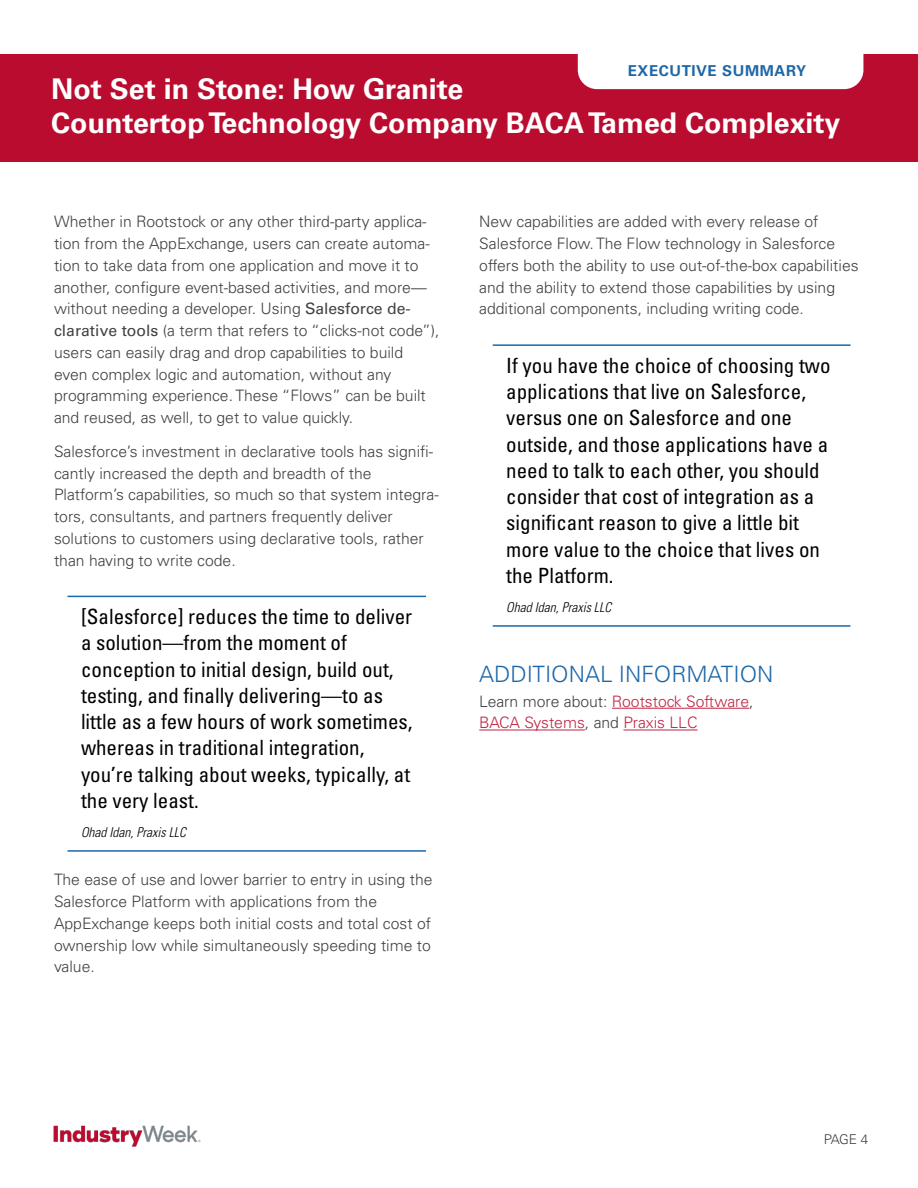
<style>
.page{position:relative;width:918px;height:1188px;background:#fff}
.page>*{position:absolute;margin:0;border:0;box-sizing:border-box;transform-origin:0 0}
.t1{font:700 28.5px/34.2px "Univers LT Std";color:#fff}
.t2{font:300 22.5px "Univers LT Std";color:#1d67a8}
.t3{font:condensed 21px/26.2px "Univers LT Std";color:#000}
.t4{font:300 15.75px/21.8px "Univers LT Std";color:#414042}
.t5{font:300 15.75px/21.8px "Univers LT Std";color:#c12444}
.t6{font:700 15px "Univers LT Std";letter-spacing:.04em;color:#1d67a8}
.t7{font:italic 300 condensed 13.5px "Univers LT Std";color:#000}
.t8{font:300 13.5px "Univers LT Std";color:#414042}
.s1{font-weight:400}
.s2{color:#414042}
</style>
<div class="page">
<div style="left:0;top:54px;width:918px;height:108px;background:#ba0c2f"></div>
<div style="left:578px;top:54px;width:285px;height:35px;background:#fff"></div>
<img style="left:53px;top:1125px;width:148px;height:22px">
<hr style="left:68px;top:596px;width:358px;height:1px;background:#1d67a8">
<hr style="left:68px;top:850px;width:358px;height:2px;background:#1d67a8">
<hr style="left:493px;top:344px;width:357px;height:2px;background:#1d67a8">
<hr style="left:493px;top:625px;width:357px;height:2px;background:#1d67a8">
<hr style="left:612px;top:708px;width:137px;height:1px;background:#c12444">
<hr style="left:479px;top:730px;width:106px;height:1px;background:#c12444">
<hr style="left:623px;top:730px;width:75px;height:1px;background:#c12444">
<p class="t6" style="left:628px;top:62px;width:180px">EXECUTIVE SUMMARY</p>
<h1 class="t1" style="left:51px;top:72px;width:791px">Not Set in Stone: How Granite<br>Countertop Technology Company BACA Tamed Complexity</h1>
<p class="t4" style="left:54px;top:211px;width:387px">Whether in Rootstock or any other third-party applica&shy;tion from the AppExchange, users can create automa&shy;tion to take data from one application and move it to another, configure event-based activities, and more— without needing a developer. Using <span class="s1">Salesforce de&shy;clarative tools</span> (a term that refers to “clicks-not code”), users can easily drag and drop capabilities to build even complex logic and automation, without any programming experience. These “Flows” can be built and reused, as well, to get to value quickly.</p>
<p class="t4" style="left:54px;top:440px;width:386px">Salesforce’s investment in declarative tools has signifi&shy;cantly increased the depth and breadth of the Platform’s capabilities, so much so that system integra&shy;tors, consultants, and partners frequently deliver solutions to customers using declarative tools, rather than having to write code.</p>
<p class="t3" style="left:81px;top:603px;width:333px">[Salesforce] reduces the time to deliver a solution—from the moment of conception to initial design, build out, testing, and finally delivering—to as little as a few hours of work sometimes, whereas in traditional integration, you’re talking about weeks, typically, at the very least.</p>
<p class="t7" style="left:81px;top:824px;width:106px">Ohad Idan, Praxis LLC</p>
<p class="t4" style="left:54px;top:869px;width:380px">The ease of use and lower barrier to entry in using the Salesforce Platform with applications from the AppExchange keeps both initial costs and total cost of ownership low while simultaneously speeding time to value.</p>
<p class="t4" style="left:479px;top:211px;width:381px">New capabilities are added with every release of Salesforce Flow. The Flow technology in Salesforce offers both the ability to use out-of-the-box capabilities and the ability to extend those capabilities by using additional components, including writing code.</p>
<p class="t3" style="left:506px;top:352px;width:326px">If you have the choice of choosing two applications that live on Salesforce, versus one on Salesforce and one outside, and those applications have a need to talk to each other, you should consider that cost of integration as a significant reason to give a little bit more value to the choice that lives on the Platform.</p>
<p class="t7" style="left:506px;top:599px;width:106px">Ohad Idan, Praxis LLC</p>
<h2 class="t2" style="left:479px;top:661px;width:296px">ADDITIONAL INFORMATION</h2>
<p class="t5" style="left:479px;top:690px;width:276px"><span class="s2">Learn more about:</span> Rootstock Software<span class="s2">,<br></span>BACA Systems<span class="s2">, and</span> Praxis LLC</p>
<p class="t8" style="left:824px;top:1132px;width:46px">PAGE 4</p>
</div>
